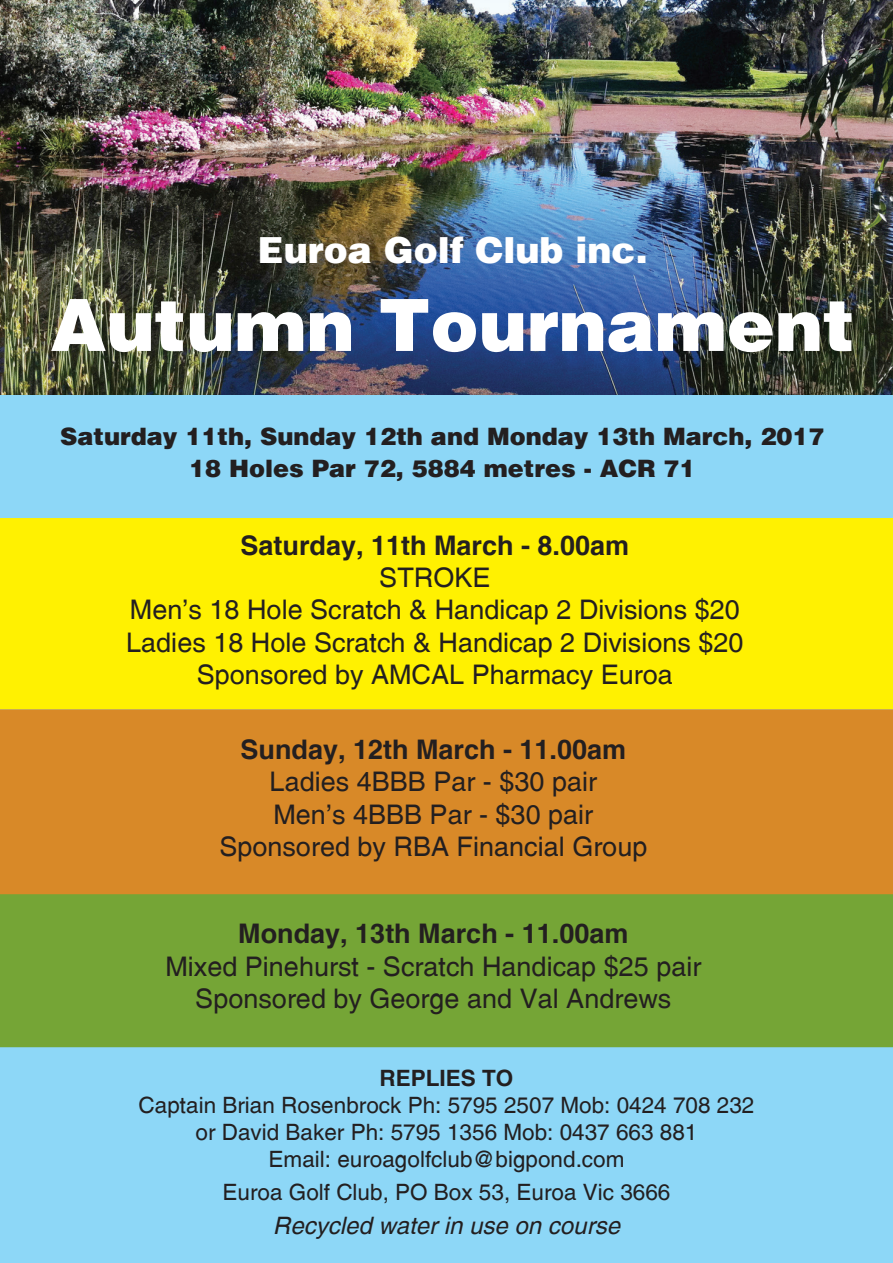
<style>
.page{position:relative;width:893px;height:1263px;background:#fff}
.page>*{position:absolute;margin:0;border:0;box-sizing:border-box;transform-origin:0 0}
.t1{font:72px "Switzerland Black Plain";color:#fff}
.t2{font:36px "Switzerland Black Plain";color:#fff}
.t3{font:27px "Switzerland Plain";color:#231f20}
.t4{font:700 27px "Switzerland";color:#231f20}
.t5{font:24px "Switzerland Black Plain";color:#231f20}
.t6{font:italic 24px "Switzerland";color:#231f20}
.t7{font:22.5px "Switzerland Plain";color:#231f20}
.t8{font:700 22.5px "Switzerland";color:#231f20}
</style>
<div class="page">
<div style="left:0;top:383px;width:893px;height:880px;background:#8dd7f7"></div>
<img style="left:0;top:0;width:893px;height:395px">
<div style="left:0;top:518px;width:893px;height:191px;background:#fff101"></div>
<div style="left:0;top:709px;width:893px;height:185px;background:#d88928"></div>
<div style="left:0;top:894px;width:893px;height:153px;background:#75a536"></div>
<p class="t2" style="left:258px;top:226px;width:391px">Euroa Golf Club inc.</p>
<p class="t1" style="left:50px;top:278px;width:806px">Autumn Tournament</p>
<p class="t5" style="left:60px;top:420px;width:766px">Saturday 11th, Sunday 12th and Monday 13th March, 2017</p>
<p class="t5" style="left:189px;top:453px;width:508px">18 Holes Par 72, 5884 metres - ACR 71</p>
<p class="t4" style="left:240px;top:529px;width:390px">Saturday, 11th March - 8.00am</p>
<p class="t3" style="left:379px;top:561px;width:113px">STROKE</p>
<p class="t3" style="left:130px;top:594px;width:611px">Men’s 18 Hole Scratch &amp; Handicap 2 Divisions $20</p>
<p class="t3" style="left:126px;top:626px;width:619px">Ladies 18 Hole Scratch &amp; Handicap 2 Divisions $20</p>
<p class="t3" style="left:197px;top:658px;width:477px">Sponsored by AMCAL Pharmacy Euroa</p>
<p class="t4" style="left:240px;top:733px;width:387px">Sunday, 12th March - 11.00am</p>
<p class="t3" style="left:270px;top:765px;width:329px">Ladies 4BBB Par - $30 pair</p>
<p class="t3" style="left:273px;top:798px;width:321px">Men’s 4BBB Par - $30 pair</p>
<p class="t3" style="left:219px;top:830px;width:430px">Sponsored by RBA Financial Group</p>
<p class="t4" style="left:238px;top:917px;width:392px">Monday, 13th March - 11.00am</p>
<p class="t3" style="left:165px;top:950px;width:538px">Mixed Pinehurst - Scratch Handicap $25 pair</p>
<p class="t3" style="left:195px;top:982px;width:478px">Sponsored by George and Val Andrews</p>
<p class="t8" style="left:380px;top:1065px;width:135px">REPLIES TO</p>
<p class="t7" style="left:139px;top:1092px;width:617px">Captain Brian Rosenbrock Ph: 5795 2507 Mob: 0424 708 232</p>
<p class="t7" style="left:196px;top:1119px;width:503px">or David Baker Ph: 5795 1356 Mob: 0437 663 881</p>
<p class="t7" style="left:269px;top:1146px;width:357px">Email: euroagolfclub@bigpond.com</p>
<p class="t7" style="left:222px;top:1178px;width:449px">Euroa Golf Club, PO Box 53, Euroa Vic 3666</p>
<p class="t6" style="left:273px;top:1211px;width:349px">Recycled water in use on course</p>
</div>
